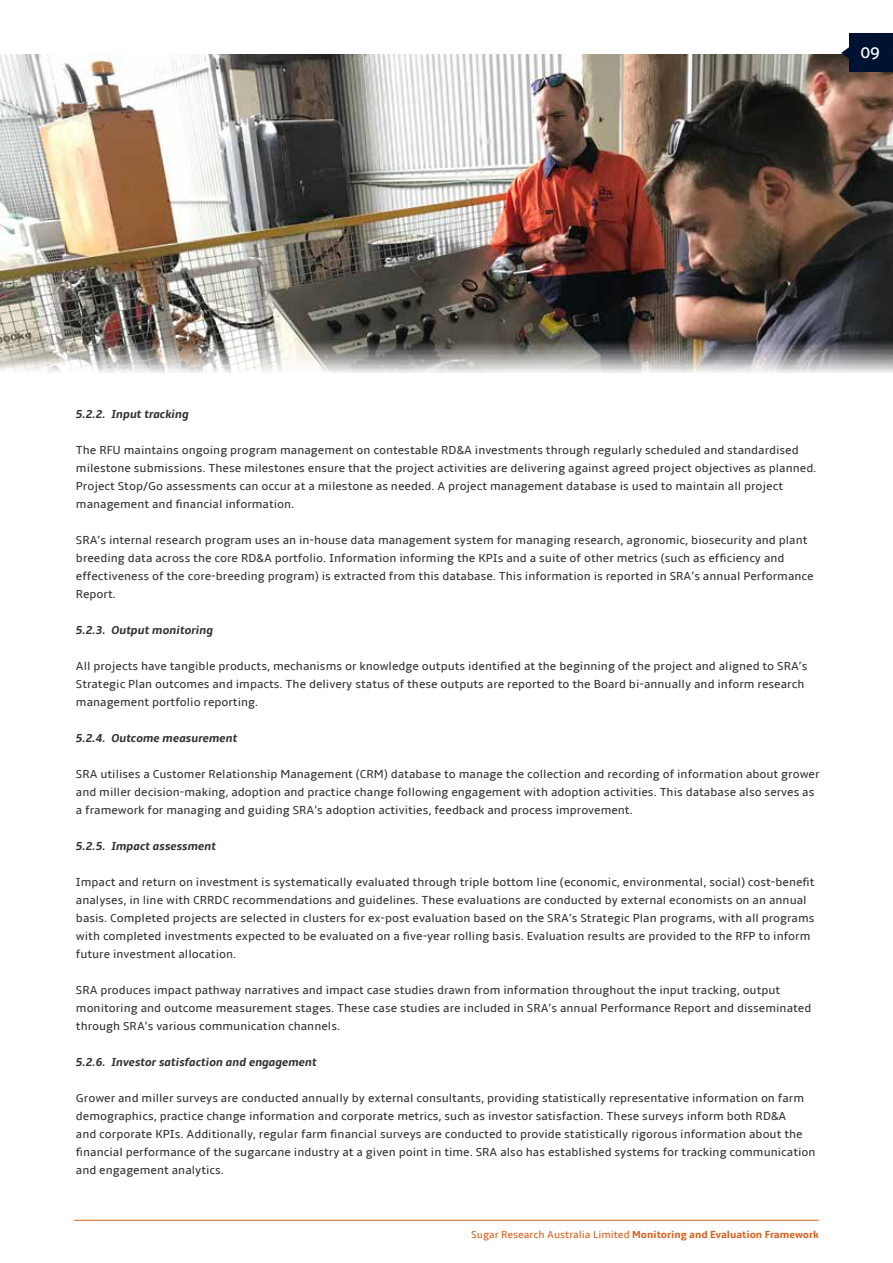
<style>
.page{position:relative;width:893px;height:1263px;background:#fff}
.page>*{position:absolute;margin:0;border:0;box-sizing:border-box;transform-origin:0 0}
.t1{font:16.5px "Aller";color:#fff}
.t2{font:12px/18px "Amble";color:#333334}
.t3{font:italic 700 12px "Amble";color:#333334}
.t4{font:700 10.5px "Amble";color:#d6611d}
.s1{font-weight:400}
</style>
<div class="page">
<img style="left:0;top:54px;width:893px;height:318px">
<svg style="left:841px;top:47px;width:8px;height:13px"></svg>
<div style="left:849px;top:34px;width:44px;height:38px;background:#001231"></div>
<hr style="left:74px;top:1220px;width:745px;height:1px;background:#d6611d">
<h1 class="t1" style="left:860px;top:42px;width:21px">09</h1>
<p class="t3" style="left:76px;top:407px;width:114px">5.2.2. Input tracking</p>
<p class="t2" style="left:76px;top:441px;width:742px">The RFU maintains ongoing program management on contestable RD&amp;A investments through regularly scheduled and standardised milestone submissions. These milestones ensure that the project activities are delivering against agreed project objectives as planned.<br>Project Stop/Go assessments can occur at a milestone as needed. A project management database is used to maintain all project management and financial information.</p>
<p class="t2" style="left:76px;top:531px;width:739px">SRA’s internal research program uses an in-house data management system for managing research, agronomic, biosecurity and plant breeding data across the core RD&amp;A portfolio. Information informing the KPIs and a suite of other metrics (such as efficiency and effectiveness of the core-breeding program) is extracted from this database. This information is reported in SRA’s annual Performance Report.</p>
<p class="t3" style="left:76px;top:623px;width:139px">5.2.3. Output monitoring</p>
<p class="t2" style="left:76px;top:657px;width:733px">All projects have tangible products, mechanisms or knowledge outputs identified at the beginning of the project and aligned to SRA’s<br>Strategic Plan outcomes and impacts. The delivery status of these outputs are reported to the Board bi-annually and inform research management portfolio reporting.</p>
<p class="t3" style="left:76px;top:731px;width:163px">5.2.4. Outcome measurement</p>
<p class="t2" style="left:76px;top:765px;width:745px">SRA utilises a Customer Relationship Management (CRM) database to manage the collection and recording of information about grower and miller decision-making, adoption and practice change following engagement with adoption activities. This database also serves as a framework for managing and guiding SRA’s adoption activities, feedback and process improvement.</p>
<p class="t3" style="left:76px;top:839px;width:142px">5.2.5. Impact assessment</p>
<p class="t2" style="left:76px;top:873px;width:740px">Impact and return on investment is systematically evaluated through triple bottom line (economic, environmental, social) cost-benefit analyses, in line with CRRDC recommendations and guidelines. These evaluations are conducted by external economists on an annual basis. Completed projects are selected in clusters for ex-post evaluation based on the SRA’s Strategic Plan programs, with all programs with completed investments expected to be evaluated on a five-year rolling basis. Evaluation results are provided to the RFP to inform future investment allocation.</p>
<p class="t2" style="left:76px;top:981px;width:737px">SRA produces impact pathway narratives and impact case studies drawn from information throughout the input tracking, output monitoring and outcome measurement stages. These case studies are included in SRA’s annual Performance Report and disseminated through SRA’s various communication channels.</p>
<p class="t3" style="left:76px;top:1055px;width:242px">5.2.6. Investor satisfaction and engagement</p>
<p class="t2" style="left:76px;top:1089px;width:741px">Grower and miller surveys are conducted annually by external consultants, providing statistically representative information on farm demographics, practice change information and corporate metrics, such as investor satisfaction. These surveys inform both RD&amp;A<br>and corporate KPIs. Additionally, regular farm financial surveys are conducted to provide statistically rigorous information about the financial performance of the sugarcane industry at a given point in time. SRA also has established systems for tracking communication and engagement analytics.</p>
<p class="t4" style="left:471px;top:1229px;width:349px"><span class="s1">Sugar Research Australia Limited</span> Monitoring and Evaluation Framework</p>
</div>
